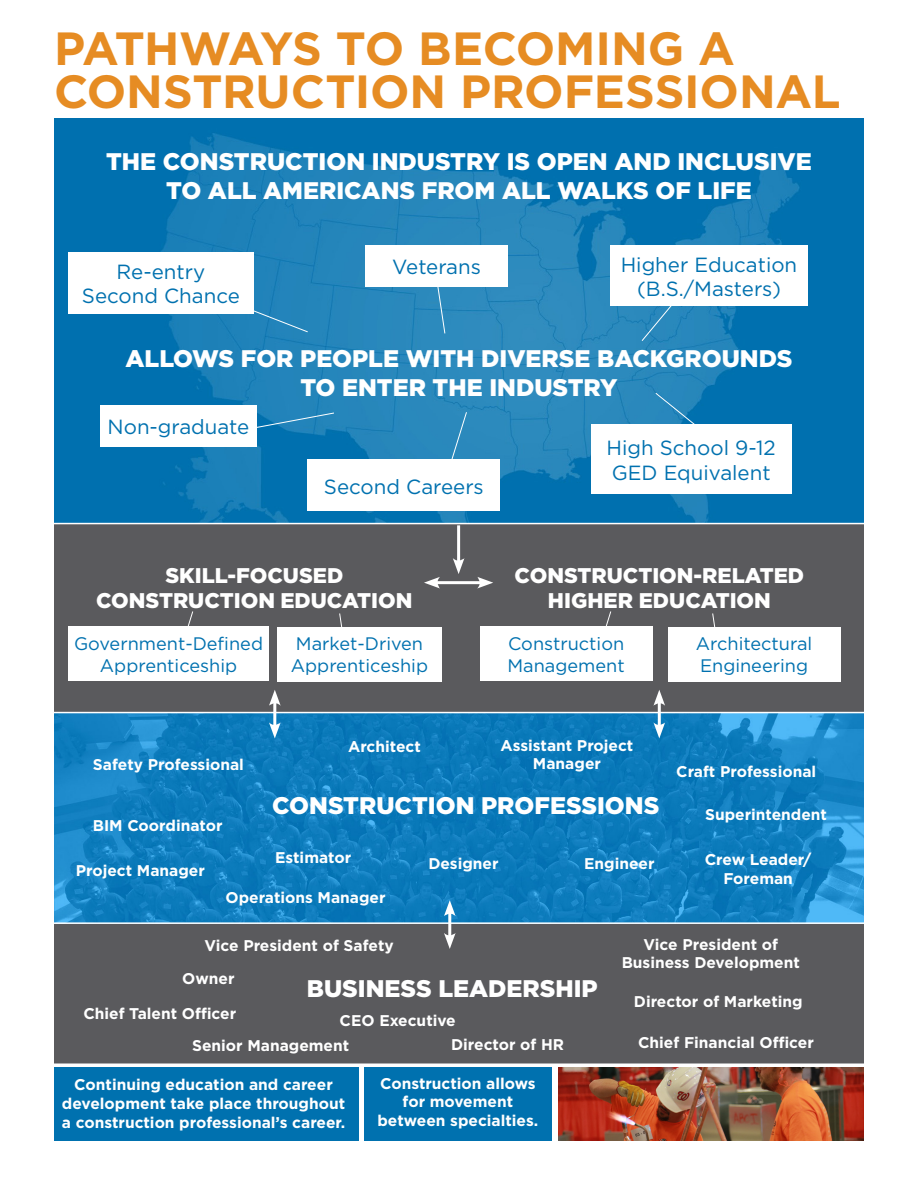
<style>
.page{position:relative;width:918px;height:1188px;background:#fff}
.page>*{position:absolute;margin:0;border:0;box-sizing:border-box;transform-origin:0 0}
.t1{font:700 46.5px/42.8px "Gotham";letter-spacing:-.005em;color:#e68c23}
.t2{font:900 24px/28.8px "Gotham";color:#fff;text-align:center}
.t3{font:900 21.3px/25.5px "Gotham";color:#fff;text-align:center}
.t4{font:20.55px/24.6px "Gotham";color:#0071af;text-align:center}
.t5{font:18.15px/21.8px "Gotham";color:#0071af}
.t6{font:700 15.6px/18.6px "Gotham";color:#fff;text-align:center}
</style>
<div class="page">
<img style="left:54px;top:119px;width:810px;height:404px">
<div style="left:34px;top:523px;width:849px;height:542px;background:#5a5a5d;border:2px solid #fff"></div>
<img style="left:54px;top:715px;width:810px;height:206px">
<div style="left:39px;top:712px;width:840px;height:212px;border:2px solid #fff"></div>
<div style="left:365px;top:246px;width:143px;height:41px;background:#fff"></div>
<div style="left:68px;top:252px;width:186px;height:61px;background:#fff"></div>
<div style="left:100px;top:405px;width:156px;height:41px;background:#fff"></div>
<div style="left:308px;top:459px;width:192px;height:52px;background:#fff"></div>
<div style="left:591px;top:425px;width:201px;height:69px;background:#fff"></div>
<svg style="left:246px;top:307px;width:63px;height:26px;background:#308bbe"></svg>
<svg style="left:436px;top:287px;width:10px;height:47px"></svg>
<svg style="left:655px;top:392px;width:53px;height:33px;background:#2887bb"></svg>
<svg style="left:451px;top:411px;width:16px;height:48px"></svg>
<svg style="left:641px;top:306px;width:53px;height:36px;background:#2c89bc"></svg>
<div style="left:610px;top:246px;width:198px;height:60px;background:#fff"></div>
<svg style="left:256px;top:412px;width:79px;height:17px"></svg>
<svg style="left:339px;top:613px;width:4px;height:14px"></svg>
<svg style="left:712px;top:613px;width:4px;height:14px"></svg>
<svg style="left:187px;top:611px;width:7px;height:15px"></svg>
<svg style="left:605px;top:611px;width:7px;height:15px"></svg>
<hr style="left:434px;top:581px;width:49px;height:3px;background:#fff">
<svg style="left:424px;top:577px;width:16px;height:12px"></svg>
<svg style="left:477px;top:577px;width:16px;height:12px"></svg>
<hr style="left:273px;top:700px;width:3px;height:28px;background:#fff">
<svg style="left:269px;top:690px;width:12px;height:16px"></svg>
<svg style="left:269px;top:722px;width:12px;height:16px"></svg>
<hr style="left:457px;top:525px;width:3px;height:39px;background:#fff">
<svg style="left:453px;top:558px;width:11px;height:16px"></svg>
<hr style="left:658px;top:700px;width:3px;height:28px;background:#fff">
<svg style="left:653px;top:690px;width:12px;height:16px"></svg>
<svg style="left:653px;top:722px;width:12px;height:16px"></svg>
<hr style="left:448px;top:911px;width:3px;height:28px;background:#fff">
<svg style="left:444px;top:900px;width:12px;height:16px"></svg>
<svg style="left:444px;top:933px;width:12px;height:16px"></svg>
<div style="left:364px;top:1067px;width:188px;height:74px;background:#0071af"></div>
<img style="left:558px;top:1068px;width:306px;height:73px">
<div style="left:54px;top:1067px;width:305px;height:74px;background:#0071af"></div>
<div style="left:480px;top:626px;width:173px;height:55px;background:#fff"></div>
<div style="left:668px;top:627px;width:172px;height:54px;background:#fff"></div>
<div style="left:68px;top:626px;width:201px;height:55px;background:#fff"></div>
<div style="left:277px;top:627px;width:165px;height:54px;background:#fff"></div>
<div style="left:0;top:0;width:54px;height:1165px;background:#fff"></div>
<div style="left:864px;top:0;width:54px;height:1165px;background:#fff"></div>
<p class="t1" style="left:54px;top:27px;width:788px">PATHWAYS TO BECOMING A<br>CONSTRUCTION PROFESSIONAL</p>
<p class="t2" style="left:106px;top:147px;width:707px">THE CONSTRUCTION INDUSTRY IS OPEN AND INCLUSIVE<br>TO ALL AMERICANS FROM ALL WALKS OF LIFE</p>
<p class="t4" style="left:117px;top:259px;width:90px">Re-entry</p>
<p class="t4" style="left:392px;top:254px;width:90px">Veterans</p>
<p class="t4" style="left:82px;top:283px;width:160px">Second Chance</p>
<p class="t4" style="left:621px;top:252px;width:178px">Higher Education (B.S./Masters)</p>
<p class="t2" style="left:125px;top:344px;width:669px">ALLOWS FOR PEOPLE WITH DIVERSE BACKGROUNDS<br>TO ENTER THE INDUSTRY</p>
<p class="t4" style="left:108px;top:414px;width:143px">Non-graduate</p>
<p class="t4" style="left:324px;top:474px;width:161px">Second Careers</p>
<p class="t4" style="left:606px;top:435px;width:171px">High School 9-12</p>
<p class="t4" style="left:612px;top:460px;width:160px">GED Equivalent</p>
<p class="t3" style="left:96px;top:562px;width:318px">SKILL-FOCUSED<br>CONSTRUCTION EDUCATION</p>
<p class="t3" style="left:515px;top:562px;width:291px">CONSTRUCTION-RELATED<br>HIGHER EDUCATION</p>
<p class="t5" style="left:74px;top:632px;width:190px;text-align:center">Government-Defined<br>Apprenticeship</p>
<p class="t5" style="left:291px;top:633px;width:139px">Market-Driven<br>Apprenticeship</p>
<p class="t6" style="left:93px;top:755px;width:153px">Safety Professional</p>
<p class="t6" style="left:348px;top:737px;width:74px">Architect</p>
<p class="t5" style="left:508px;top:632px;width:119px">Construction<br>Management</p>
<p class="t5" style="left:696px;top:633px;width:118px">Architectural<br>Engineering</p>
<p class="t6" style="left:501px;top:736px;width:134px">Assistant Project<br>Manager</p>
<p class="t6" style="left:676px;top:762px;width:141px">Craft Professional</p>
<p class="t6" style="left:93px;top:816px;width:131px">BIM Coordinator</p>
<p class="t6" style="left:76px;top:862px;width:131px">Project Manager</p>
<p class="t2" style="left:272px;top:791px;width:389px">CONSTRUCTION PROFESSIONS</p>
<p class="t6" style="left:275px;top:848px;width:78px">Estimator</p>
<p class="t6" style="left:428px;top:854px;width:72px">Designer</p>
<p class="t6" style="left:584px;top:854px;width:72px">Engineer</p>
<p class="t6" style="left:226px;top:889px;width:161px">Operations Manager</p>
<p class="t6" style="left:705px;top:805px;width:123px">Superintendent</p>
<p class="t6" style="left:705px;top:850px;width:108px">Crew Leader/<br>Foreman</p>
<p class="t6" style="left:205px;top:936px;width:191px">Vice President of Safety</p>
<p class="t6" style="left:622px;top:935px;width:180px">Vice President of<br>Business Development</p>
<p class="t6" style="left:182px;top:970px;width:54px">Owner</p>
<p class="t2" style="left:307px;top:974px;width:292px">BUSINESS LEADERSHIP</p>
<p class="t6" style="left:634px;top:992px;width:170px">Director of Marketing</p>
<p class="t6" style="left:83px;top:1004px;width:154px">Chief Talent Officer</p>
<p class="t6" style="left:340px;top:1011px;width:118px">CEO Executive</p>
<p class="t6" style="left:451px;top:1035px;width:115px">Director of HR</p>
<p class="t6" style="left:638px;top:1033px;width:177px">Chief Financial Officer</p>
<p class="t6" style="left:192px;top:1036px;width:159px">Senior Management</p>
<p class="t6" style="left:62px;top:1076px;width:285px">Continuing education and career development take place throughout a construction professional’s career.</p>
<p class="t6" style="left:377px;top:1074px;width:162px">Construction allows for movement between specialties.</p>
</div>
